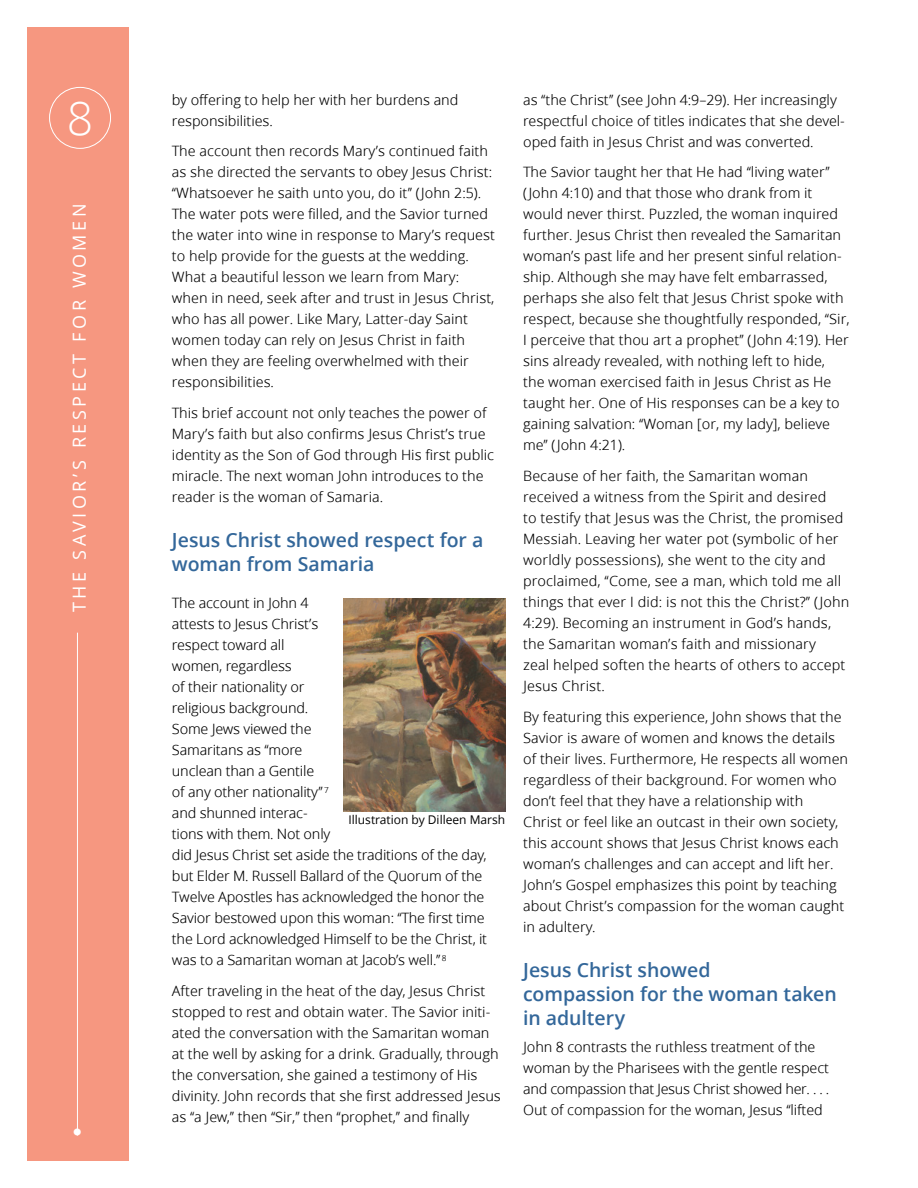
<style>
.page{position:relative;width:918px;height:1188px;background:#fff}
.page>*{position:absolute;margin:0;border:0;box-sizing:border-box;transform-origin:0 0}
.t1{font:300 46.5px "Zoramlds Lat";color:#fff}
.TOPIC-2_title{font:600 19.5px/24px "Zoramlds Lat";letter-spacing:-.005em;color:#33679a}
.t2{font:300 19.5px "Helveticalds Lat";color:#fff}
.t3{font:18px "Zoramlds Lat";letter-spacing:.2em;color:#fff}
.TOPIC-2_para{font:14.25px/21px "Zoramlds Lat";color:#000}
.TOPIC-2_para_first{font:14.25px/21px "Zoramlds Lat";letter-spacing:-.015em;color:#000}
.ANCHOR-IMAGE{font:14.25px/21px "Zoramlds Lat";letter-spacing:-.01em;color:#000}
.FIGimg-CRDT_para{font:12px "Zoramlds Lat";color:#000}
</style>
<div class="page">
<div style="left:27px;top:27px;width:101px;height:1134px;background:#f69780"></div>
<hr style="left:77px;top:185px;width:1px;height:951px;background:#fff">
<div style="left:71px;top:178px;width:15px;height:455px;background:#f69780"></div>
<div style="left:49px;top:87px;width:62px;height:62px;border:1px solid #fff;border-radius:50%"></div>
<img style="left:343px;top:599px;width:162px;height:212px">
<h1 class="t1" style="left:67px;top:84px;width:28px">8</h1>
<p class="TOPIC-2_para" style="left:172px;top:89px;width:288px">by offering to help her with her burdens and responsibilities.</p>
<p class="TOPIC-2_para" style="left:172px;top:141px;width:325px">The account then records Mary’s continued faith as she directed the servants to obey Jesus Christ: “Whatsoever he saith unto you, do it” (John 2:5).<br>The water pots were filled, and the Savior turned the water into wine in response to Mary’s request to help provide for the guests at the wedding.<br>What a beautiful lesson we learn from Mary: when in need, seek after and trust in Jesus Christ, who has all power. Like Mary, Latter-day Saint women today can rely on Jesus Christ in faith when they are feeling overwhelmed with their responsibilities.</p>
<p class="TOPIC-2_para" style="left:172px;top:403px;width:324px">This brief account not only teaches the power of Mary’s faith but also confirms Jesus Christ’s true identity as the Son of God through His first public miracle. The next woman John introduces to the reader is the woman of Samaria.</p>
<p class="TOPIC-2_title" style="left:172px;top:528px;width:313px">Jesus Christ showed respect for a woman from Samaria</p>
<p class="TOPIC-2_para_first" style="left:172px;top:593px;width:317px">The account in John 4<br>attests to Jesus Christ’s<br>respect toward all<br>women, regardless<br>of their nationality or<br>religious background.<br>Some Jews viewed the<br>Samaritans as “more<br>unclean than a Gentile<br>of any other nationality” <sup>7<br></sup>and shunned interac-<br>tions with them. Not only<br>did Jesus Christ set aside the traditions of the day, but Elder M. Russell Ballard of the Quorum of the<br>Twelve Apostles has acknowledged the honor the<br>Savior bestowed upon this woman: “The first time the Lord acknowledged Himself to be the Christ, it was to a Samaritan woman at Jacob’s well.” <sup>8</sup></p>
<p class="TOPIC-2_para" style="left:172px;top:981px;width:330px">After traveling in the heat of the day, Jesus Christ stopped to rest and obtain water. The Savior initi&shy;ated the conversation with the Samaritan woman at the well by asking for a drink. Gradually, through the conversation, she gained a testimony of His divinity. John records that she first addressed Jesus as “a Jew,” then “Sir,” then “prophet,” and finally</p>
<p class="t3" style="left:66px;top:612px;width:410px;rotate:-90deg">THE SAVIOR’S RESPECT FOR WOMEN</p>
<p class="FIGimg-CRDT_para" style="left:349px;top:811px;width:158px">Illustration by Dilleen Marsh</p>
<h2 class="t2" style="left:73px;top:1117px;width:11px">•</h2>
<p class="TOPIC-2_para" style="left:523px;top:89px;width:323px">as “the Christ” (see John 4:9–29). Her increasingly respectful choice of titles indicates that she devel&shy;oped faith in Jesus Christ and was converted.</p>
<p class="TOPIC-2_para" style="left:523px;top:162px;width:328px">The Savior taught her that He had “living water” (John 4:10) and that those who drank from it would never thirst. Puzzled, the woman inquired further. Jesus Christ then revealed the Samaritan woman’s past life and her present sinful relation&shy;ship. Although she may have felt embarrassed, perhaps she also felt that Jesus Christ spoke with respect, because she thoughtfully responded, “Sir, I perceive that thou art a prophet” (John 4:19). Her sins already revealed, with nothing left to hide, the woman exercised faith in Jesus Christ as He taught her. One of His responses can be a key to gaining salvation: “Woman [or, my lady], believe me” (John 4:21).</p>
<p class="TOPIC-2_para" style="left:523px;top:466px;width:328px">Because of her faith, the Samaritan woman received a witness from the Spirit and desired<br>to testify that Jesus was the Christ, the promised Messiah. Leaving her water pot (symbolic of her worldly possessions), she went to the city and proclaimed, “Come, see a man, which told me all things that ever I did: is not this the Christ?” (John 4:29). Becoming an instrument in God’s hands, the Samaritan woman’s faith and missionary<br>zeal helped soften the hearts of others to accept Jesus Christ.</p>
<p class="TOPIC-2_para" style="left:523px;top:707px;width:326px">By featuring this experience, John shows that the Savior is aware of women and knows the details of their lives. Furthermore, He respects all women regardless of their background. For women who don’t feel that they have a relationship with<br>Christ or feel like an outcast in their own society, this account shows that Jesus Christ knows each woman’s challenges and can accept and lift her.<br>John’s Gospel emphasizes this point by teaching about Christ’s compassion for the woman caught in adultery.</p>
<p class="TOPIC-2_title" style="left:523px;top:958px;width:315px">Jesus Christ showed<br>compassion for the woman taken in adultery</p>
<p class="ANCHOR-IMAGE" style="left:523px;top:1037px;width:308px">John 8 contrasts the ruthless treatment of the woman by the Pharisees with the gentle respect and compassion that Jesus Christ showed her. . . .<br>Out of compassion for the woman, Jesus “lifted</p>
</div>
